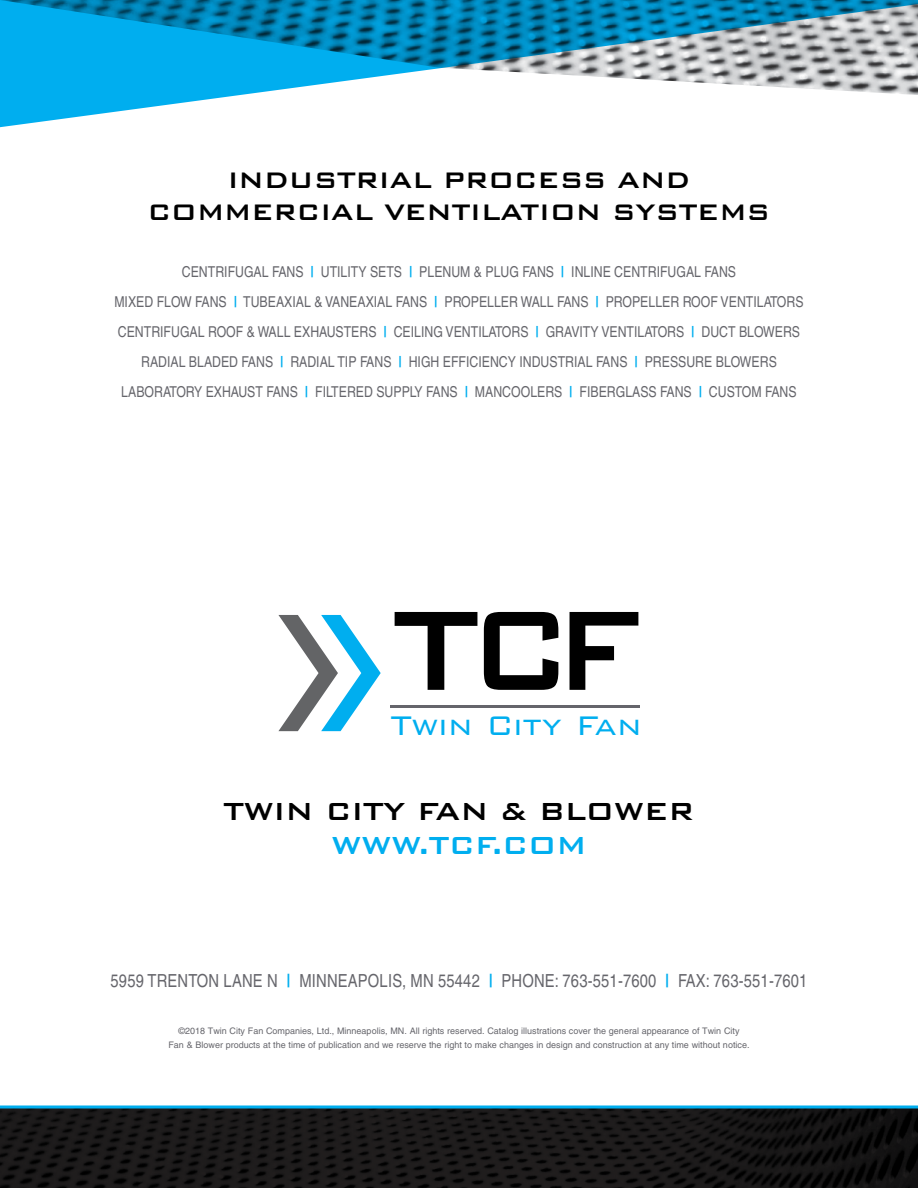
<style>
.page{position:relative;width:918px;height:1188px;background:#fff}
.page>*{position:absolute;margin:0;border:0;box-sizing:border-box;transform-origin:0 0}
.t1{font:300 36px "Bank Gothic BT";color:#00aeef}
.t2{font:500 33px "Bank Gothic BT";letter-spacing:-.02em;color:#000}
.t3{font:500 33px "Bank Gothic BT";letter-spacing:-.02em;color:#00aeef}
.t4{font:500 30px/31.5px "Bank Gothic BT";letter-spacing:-.02em;color:#000;text-align:center}
.t5{font:condensed 18px "Helvetica";letter-spacing:.01em;color:#66666c}
.t6{font:condensed 15px/30px "Helvetica";color:#66666c;text-align:center}
.t7{font:9px/13.5px "Helvetica";color:#66666c;text-align:center}
.s1{font-weight:700;color:#00aeef}
</style>
<div class="page">
<img style="left:0;top:1108px;width:918px;height:80px">
<hr style="left:0;top:1106px;width:918px;height:2px;background:#00aeef">
<svg style="left:0;top:0;width:918px;height:127px"></svg>
<svg style="left:570px;top:612px;width:68px;height:78px"></svg>
<svg style="left:395px;top:612px;width:82px;height:78px"></svg>
<svg style="left:484px;top:612px;width:74px;height:78px"></svg>
<hr style="left:391px;top:705px;width:249px;height:2px;background:#65656b">
<svg style="left:278px;top:615px;width:103px;height:116px"></svg>
<h3 class="t4" style="left:148px;top:164px;width:624px">INDUSTRIAL PROCESS AND<br>COMMERCIAL VENTILATION SYSTEMS</h3>
<p class="t6" style="left:114px;top:257px;width:691px">CENTRIFUGAL FANS <span class="s1">|</span> UTILITY SETS <span class="s1">|</span> PLENUM &amp; PLUG FANS <span class="s1">|</span> INLINE CENTRIFUGAL FANS<br>MIXED FLOW FANS <span class="s1">|</span> TUBEAXIAL &amp; VANEAXIAL FANS <span class="s1">|</span> PROPELLER WALL FANS <span class="s1">|</span> PROPELLER ROOF VENTILATORS CENTRIFUGAL ROOF &amp; WALL EXHAUSTERS <span class="s1">|</span> CEILING VENTILATORS <span class="s1">|</span> GRAVITY VENTILATORS <span class="s1">|</span> DUCT BLOWERS RADIAL BLADED FANS <span class="s1">|</span> RADIAL TIP FANS <span class="s1">|</span> HIGH EFFICIENCY INDUSTRIAL FANS <span class="s1">|</span> PRESSURE BLOWERS LABORATORY EXHAUST FANS <span class="s1">|</span> FILTERED SUPPLY FANS <span class="s1">|</span> MANCOOLERS <span class="s1">|</span> FIBERGLASS FANS <span class="s1">|</span> CUSTOM FANS</p>
<h1 class="t1" style="left:391px;top:706px;width:252px">Twin City Fan</h1>
<h2 class="t2" style="left:223px;top:793px;width:473px">TWIN CITY FAN &amp; BLOWER</h2>
<h2 class="t3" style="left:331px;top:827px;width:257px">WWW.TCF.COM</h2>
<p class="t5" style="left:111px;top:970px;width:698px">5959 TRENTON LANE N <span class="s1">|</span> MINNEAPOLIS, MN 55442 <span class="s1">|</span> PHONE: 763-551-7600 <span class="s1">|</span> FAX: 763-551-7601</p>
<p class="t7" style="left:168px;top:1024px;width:583px">©2018 Twin City Fan Companies, Ltd., Minneapolis, MN. All rights reserved. Catalog illustrations cover the general appearance of Twin City<br>Fan &amp; Blower products at the time of publication and we reserve the right to make changes in design and construction at any time without notice.</p>
</div>
